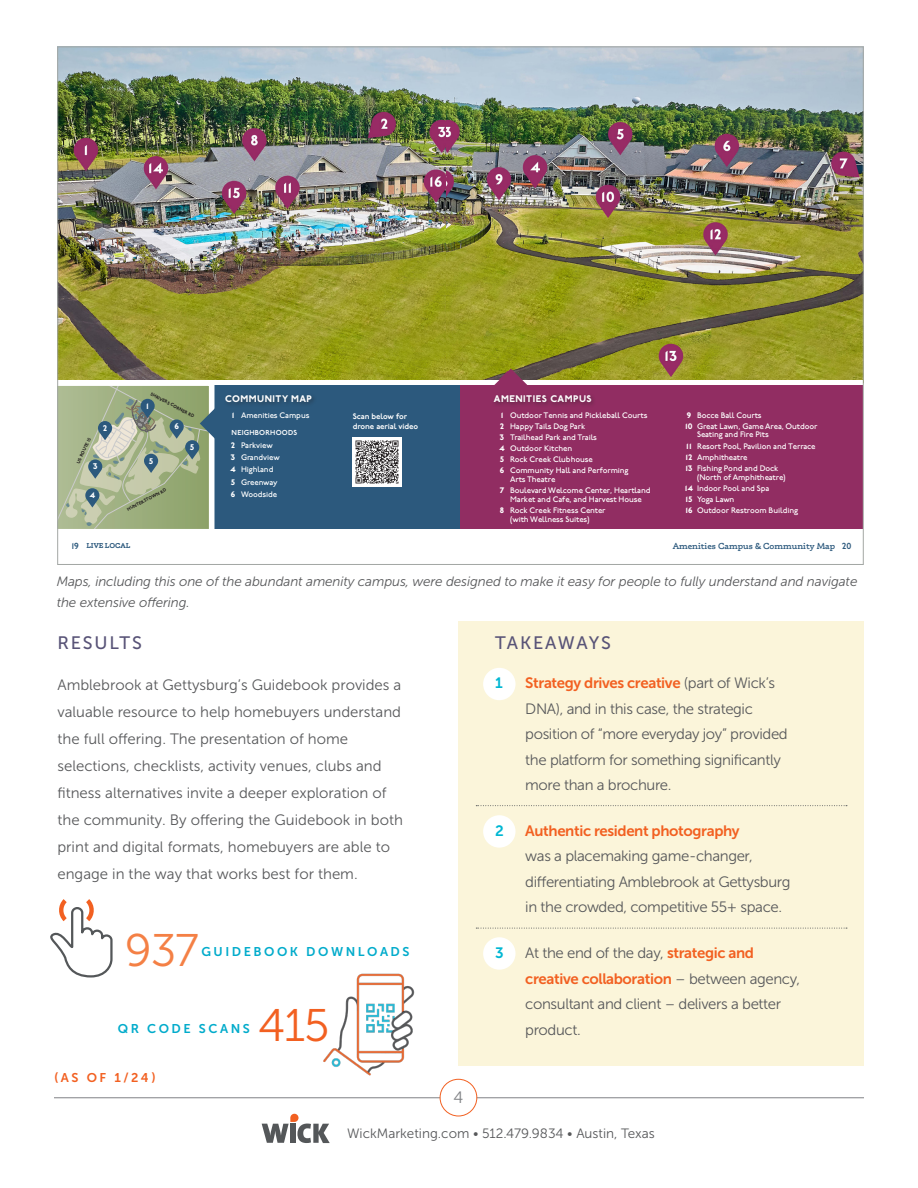
<style>
.page{position:relative;width:918px;height:1188px;background:#fff}
.page>*{position:absolute;margin:0;border:0;box-sizing:border-box;transform-origin:0 0}
.t1{font:45.6px "Museo Sans 300";color:#f48045}
.t2{font:45.6px "Museo Sans 300";color:#f26021}
.t3{font:18px "Museo Sans 500";letter-spacing:.1em;color:#585377}
.t4{font:16.5px "Museo Sans 300";color:#808285}
.t5{font:15px/25.5px "Museo Sans 300";letter-spacing:-.025em;color:#57585a}
.t6{font:15px/27px "Museo Sans 300";color:#57585a}
.t7{font:15px "Museo Sans 700";color:#00b7d3}
.t8{font:italic 13.5px/21px "Museo Sans 300";letter-spacing:-.01em;color:#57585a}
.t9{font:13.5px "Museo Sans 300";color:#57585a}
.t10{font:12.6px "Museo Sans 700";letter-spacing:.2em;color:#00abcb}
.t11{font:12.6px "Museo Sans 700";color:#f26021}
.t12{font:800 9.6px "P22 Underground";letter-spacing:.05em;color:#fff}
.t13{font:600 8.85px "Phoreus Cherokee";color:#2c597d}
.t14{font:600 8.85px "P22 Underground";color:#2c597d}
.t15{font:800 8.25px "P22 Underground";color:#fff}
.t16{font:500 7.95px/11.1px "P22 Underground";letter-spacing:-.01em;color:#fff}
.t17{font:600 7.95px/10.4px "P22 Underground";letter-spacing:-.01em;color:#fff}
.t18{font:600 7.2px "P22 Underground";letter-spacing:.03em;color:#fff}
.t19{font:700 7.2px "Phoreus Cherokee";color:#2c597d}
.t20{font:800 4.5px "P22 Underground";color:#231f20}
.s1{font-weight:800}
.s2{font-family:"P22 Underground";font-weight:600;font-size:8.85px}
.s3{font-family:"Museo Sans 700";color:#f26021}
</style>
<div class="page">
<hr style="left:54px;top:1097px;width:810px;height:1px;background:#808285">
<div style="left:440px;top:1079px;width:37px;height:37px;background:#fff;border-radius:50%"></div>
<div style="left:440px;top:1079px;width:37px;height:37px;border:1px solid #f26021;border-radius:50%"></div>
<div style="left:458px;top:621px;width:406px;height:445px;background:#fbf5da"></div>
<svg style="left:50px;top:899px;width:63px;height:79px"></svg>
<svg style="left:262px;top:1114px;width:68px;height:29px"></svg>
<svg style="left:476px;top:805px;width:371px;height:1px"></svg>
<svg style="left:476px;top:928px;width:371px;height:1px"></svg>
<div style="left:483px;top:937px;width:33px;height:33px;background:#fff;border-radius:50%"></div>
<div style="left:483px;top:815px;width:33px;height:33px;background:#fff;border-radius:50%"></div>
<div style="left:483px;top:668px;width:33px;height:32px;background:#fff;border-radius:50%"></div>
<img style="left:323px;top:973px;width:92px;height:103px">
<img style="left:59px;top:49px;width:387px;height:331px">
<div style="left:214px;top:380px;width:254px;height:149px;background:#2c597d"></div>
<div style="left:223px;top:393px;width:94px;height:15px;background:#2b5374"></div>
<svg style="left:59px;top:385px;width:156px;height:144px;background:#a2b18f"></svg>
<img style="left:353px;top:437px;width:49px;height:49px">
<img style="left:446px;top:49px;width:416px;height:331px">
<div style="left:460px;top:380px;width:403px;height:149px;background:#912d62"></div>
<div style="left:58px;top:380px;width:805px;height:5px;background:#fff"></div>
<div style="left:492px;top:393px;width:105px;height:15px;background:#862b5b"></div>
<svg style="left:493px;top:369px;width:36px;height:16px"></svg>
<p class="t20" style="left:152px;top:391px;width:50px;rotate:28deg">SHRIVERS CORNER RD</p>
<p class="t15" style="left:147px;top:401px;width:4px">1</p>
<p class="t15" style="left:103px;top:423px;width:5px">2</p>
<p class="t15" style="left:174px;top:422px;width:6px">6</p>
<p class="t15" style="left:149px;top:456px;width:6px">5</p>
<p class="t20" style="left:76px;top:462px;width:29px;rotate:-65deg">US ROUTE 15</p>
<p class="t15" style="left:93px;top:462px;width:6px">3</p>
<p class="t15" style="left:90px;top:490px;width:7px">4</p>
<p class="t20" style="left:126px;top:507px;width:45px;rotate:-27deg">HUNTERSTOWN RD</p>
<p class="t15" style="left:190px;top:442px;width:6px">5</p>
<p class="t12" style="left:225px;top:393px;width:88px">COMMUNITY MAP</p>
<p class="t16" style="left:232px;top:410px;width:79px"><span class="s1">1</span> Amenities Campus</p>
<p class="t18" style="left:232px;top:429px;width:67px">NEIGHBORHOODS</p>
<p class="t16" style="left:230px;top:439px;width:51px;line-height:12.5px"><span class="s1">2</span> Parkview<br><span class="s1">3</span> Grandview<br><span class="s1">4</span> Highland<br><span class="s1">5</span> Greenway<br><span class="s1">6</span> Woodside</p>
<p class="t17" style="left:353px;top:411px;width:67px">Scan below for drone aerial video</p>
<p class="t12" style="left:494px;top:393px;width:99px">AMENITIES CAMPUS</p>
<p class="t16" style="left:499px;top:410px;width:150px"><span class="s1">1</span> Outdoor Tennis and Pickleball Courts<br><span class="s1">2</span> Happy Tails Dog Park<br><span class="s1">3</span> Trailhead Park and Trails<br><span class="s1">4</span> Outdoor Kitchen<br><span class="s1">5</span> Rock Creek Clubhouse<br><span class="s1">6</span> Community Hall and Performing</p>
<p class="t16" style="left:500px;top:474px;width:152px;text-indent:10px">Arts Theatre<br><span class="s1">7</span> Boulevard Welcome Center, Heartland</p>
<p class="t16" style="left:500px;top:494px;width:143px;text-indent:10px">Market and Cafe, and Harvest House<br><span class="s1">8</span> Rock Creek Fitness Center</p>
<p class="t16" style="left:510px;top:514px;width:81px">(with Wellness Suites)</p>
<p class="t16" style="left:685px;top:410px;width:134px"><span class="s1">9</span> Bocce Ball Courts<br><span class="s1">10</span> Great Lawn, Game Area, Outdoor</p>
<p class="t16" style="left:686px;top:430px;width:131px;text-indent:11px">Seating and Fire Pits<br><span class="s1">11</span> Resort Pool, Pavilion and Terrace<br><span class="s1">12</span> Amphitheatre<br><span class="s1">13</span> Fishing Pond and Dock</p>
<p class="t16" style="left:685px;top:472px;width:115px;text-indent:12px">(North of Amphitheatre)<br><span class="s1">14</span> Indoor Pool and Spa<br><span class="s1">15</span> Yoga Lawn<br><span class="s1">16</span> Outdoor Restroom Building</p>
<p class="t19" style="left:72px;top:541px;width:60px"><span class="s2">19</span> LIVE LOCAL</p>
<p class="t14" style="left:842px;top:541px;width:11px">20</p>
<p class="t13" style="left:673px;top:540px;width:164px">Amenities Campus &amp; Community Map</p>
<p class="t8" style="left:57px;top:571px;width:802px">Maps, including this one of the abundant amenity campus, were designed to make it easy for people to fully understand and navigate the extensive offering.</p>
<p class="t3" style="left:57px;top:633px;width:86px">RESULTS</p>
<p class="t6" style="left:57px;top:671px;width:347px">Amblebrook at Gettysburg’s Guidebook provides a valuable resource to help homebuyers understand the full offering. The presentation of home selections, checklists, activity venues, clubs and fitness alternatives invite a deeper exploration of the community. By offering the Guidebook in both print and digital formats, homebuyers are able to engage in the way that works best for them.</p>
<p class="t1" style="left:125px;top:926px;width:76px">937</p>
<p class="t10" style="left:201px;top:945px;width:210px">GUIDEBOOK DOWNLOADS</p>
<p class="t10" style="left:118px;top:1021px;width:134px">QR CODE SCANS</p>
<p class="t2" style="left:258px;top:1001px;width:73px">415</p>
<p class="t11" style="left:54px;top:1071px;width:103px">(AS OF 1/24)</p>
<p class="t4" style="left:454px;top:1088px;width:11px">4</p>
<p class="t3" style="left:495px;top:633px;width:117px">TAKEAWAYS</p>
<p class="t7" style="left:495px;top:675px;width:9px">1</p>
<p class="t5" style="left:525px;top:670px;width:264px"><span class="s3">Strategy drives creative</span> (part of Wick’s DNA), and in this case, the strategic position of “more everyday joy” provided the platform for something significantly more than a brochure.</p>
<p class="t7" style="left:495px;top:822px;width:10px">2</p>
<p class="t5" style="left:525px;top:818px;width:267px"><span class="s3">Authentic resident photography<br></span>was a placemaking game-changer, differentiating Amblebrook at Gettysburg in the crowded, competitive 55+ space.</p>
<p class="t7" style="left:495px;top:945px;width:10px">3</p>
<p class="t5" style="left:525px;top:940px;width:276px">At the end of the day, <span class="s3">strategic and creative collaboration</span> – between agency, consultant and client – delivers a better product.</p>
<p class="t9" style="left:347px;top:1126px;width:309px">WickMarketing.com • 512.479.9834 • Austin, Texas</p>
</div>
